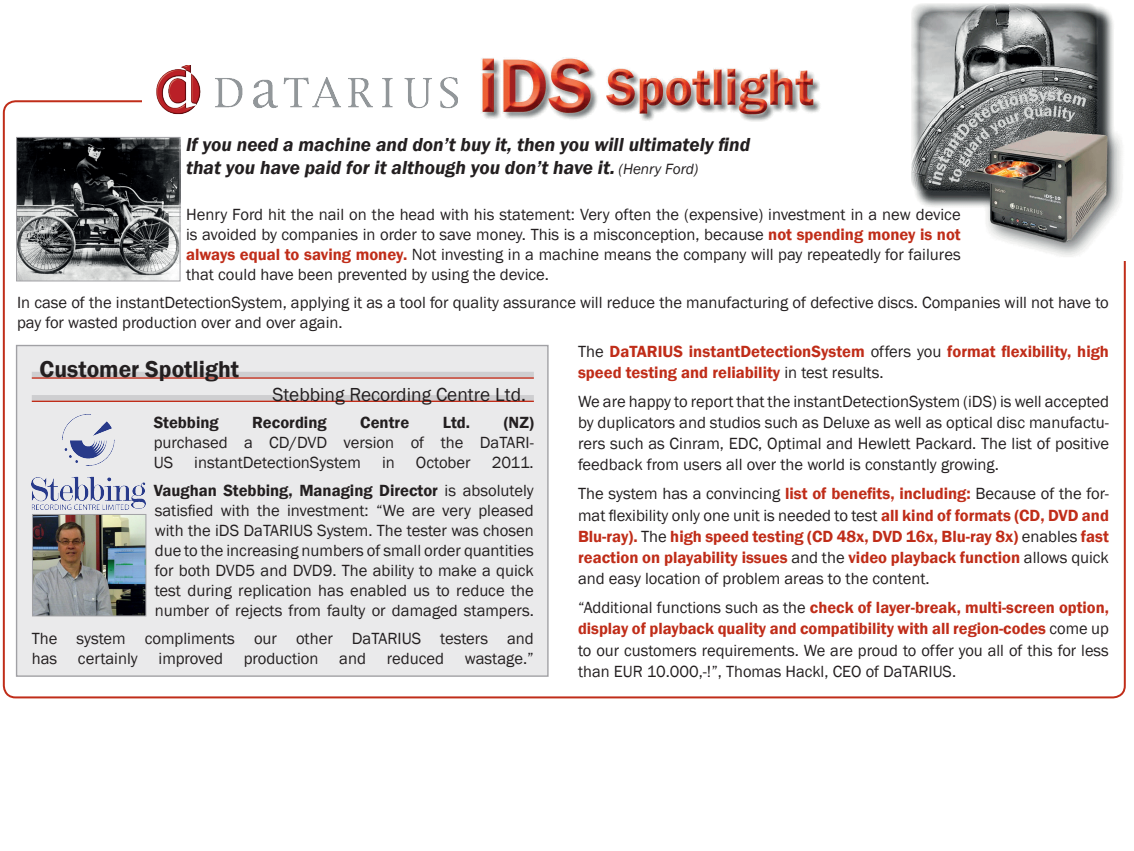
<style>
.page{position:relative;width:1134px;height:851px;background:#fff}
.page>*{position:absolute;margin:0;border:0;box-sizing:border-box;transform-origin:0 0}
.t1{font:600 23.5px "Franklin Gothic";color:#231f20}
.t2{font:italic 600 19.4px/23.3px "Franklin Gothic";color:#231f20}
.t3{font:19.4px "Franklin Gothic";color:#231f20}
.t4{font:16.6px/19.9px "Franklin Gothic";color:#231f20;text-align:justify}
.t5{font:600 16.6px/21.2px "Franklin Gothic";color:#c02d19}
.t6{font:600 16.6px/27.8px "Franklin Gothic";color:#231f20;text-align:right}
.s1{font-weight:400;font-size:15.2px}
.s2{font-weight:600;color:#c02d19}
.s3{font-weight:400}
.s4{font-weight:400;color:#231f20}
</style>
<div class="page">
<img style="left:157px;top:65px;width:300px;height:50px">
<img style="left:18px;top:139px;width:160px;height:140px">
<div style="left:16px;top:137px;width:164px;height:144px;border:1px solid #a1a1a5"></div>
<div style="left:16px;top:345px;width:533px;height:331px;background:#eaeaeb;border:1px solid #a1a1a5"></div>
<div style="left:32px;top:372px;width:502px;height:5px;background:#ceced0"></div>
<hr style="left:32px;top:377px;width:502px;height:1px;background:#c02d19">
<div style="left:32px;top:395px;width:502px;height:5px;background:#ceced0"></div>
<hr style="left:32px;top:400px;width:502px;height:2px;background:#c02d19">
<img style="left:32px;top:414px;width:113px;height:95px">
<img style="left:34px;top:516px;width:110px;height:98px">
<div style="left:32px;top:514px;width:114px;height:102px;border:1px solid #a1a1a5"></div>
<img style="left:481px;top:57px;width:339px;height:64px">
<img style="left:911px;top:4px;width:212px;height:253px">
<p class="t2" style="left:186px;top:133px;width:566px">If you need a machine and don’t buy it, then you will ultimately find that you have paid for it although you don’t have it. <span class="s1">(Henry Ford)</span></p>
<p class="t4" style="left:186px;top:205px;width:776px">Henry Ford hit the nail on the head with his statement: Very often the (expensive) investment in a new device is avoided by companies in order to save money. This is a misconception, because <span class="s2">not spending money is not always equal to saving money.</span> Not investing in a machine means the company will pay repeatedly for failures that could have been prevented by using the device.</p>
<p class="t4" style="left:17px;top:293px;width:1093px">In case of the instantDetectionSystem, applying it as a tool for quality assurance will reduce the manufacturing of defective discs. Companies will not have to pay for wasted production over and over again.</p>
<h1 class="t1" style="left:40px;top:355px;width:201px">Customer Spotlight</h1>
<p class="t3" style="left:273px;top:382px;width:255px">Stebbing Recording Centre Ltd.</p>
<p class="t6" style="left:154px;top:409px;width:67px">Stebbing</p>
<p class="t6" style="left:252px;top:409px;width:76px">Recording</p>
<p class="t6" style="left:360px;top:409px;width:50px">Centre</p>
<p class="t6" style="left:443px;top:409px;width:29px">Ltd.</p>
<p class="t6" style="left:504px;top:409px;width:32px">(NZ)</p>
<p class="t4" style="left:154px;top:433px;width:382px">purchased a CD/DVD version of the DaTARI-<br>US</p>
<p class="t6" style="left:154px;top:449px;width:382px"><span class="s3">2011.<br></span>Vaughan Stebbing, Managing Director <span class="s3">is absolutely</span></p>
<p class="t4" style="left:155px;top:501px;width:381px">satisfied with the investment: “We are very pleased with the iDS DaTARIUS System. The tester was chosen due to the increasing numbers of small order quantities for both DVD5 and DVD9. The ability to make a quick test during replication has enabled us to reduce the number of rejects from faulty or damaged stampers.</p>
<p class="t4" style="left:32px;top:628px;width:504px">The system compliments our other DaTARIUS testers and has certainly improved production and reduced wastage.”</p>
<p class="t4" style="left:194px;top:453px;width:168px">instantDetectionSystem</p>
<p class="t4" style="left:382px;top:453px;width:14px">in</p>
<p class="t4" style="left:416px;top:453px;width:56px">October</p>
<p class="t5" style="left:578px;top:340px;width:532px"><span class="s4">The</span> DaTARIUS instantDetectionSystem <span class="s4">offers you</span> format flexibility, high speed testing and reliability <span class="s4">in test results.</span></p>
<p class="t4" style="left:578px;top:391px;width:532px;line-height:21.2px">We are happy to report that the instantDetectionSystem (iDS) is well accepted by duplicators and studios such as Deluxe as well as optical disc manufactu&shy;rers such as Cinram, EDC, Optimal and Hewlett Packard. The list of positive feedback from users all over the world is constantly growing.</p>
<p class="t5" style="left:578px;top:483px;width:532px;text-align:justify"><span class="s4">The system has a convincing</span> list of benefits, including: <span class="s4">Because of the for&shy;mat flexibility only one unit is needed to test</span> all kind of formats (CD, DVD and Blu-ray). <span class="s4">The</span> high speed testing (CD 48x, DVD 16x, Blu-ray 8x) <span class="s4">enables</span> fast reaction on playability issues <span class="s4">and the</span> video playback function <span class="s4">allows quick and easy location of problem areas to the content.</span></p>
<p class="t4" style="left:578px;top:597px;width:532px;line-height:21.2px">“Additional functions such as the <span class="s2">check of layer-break, multi-screen option, display of playback quality and compatibility with all region-codes</span> come up to our customers requirements. We are proud to offer you all of this for less than EUR 10.000,-!”, Thomas Hackl, CEO of DaTARIUS.</p>
</div>
